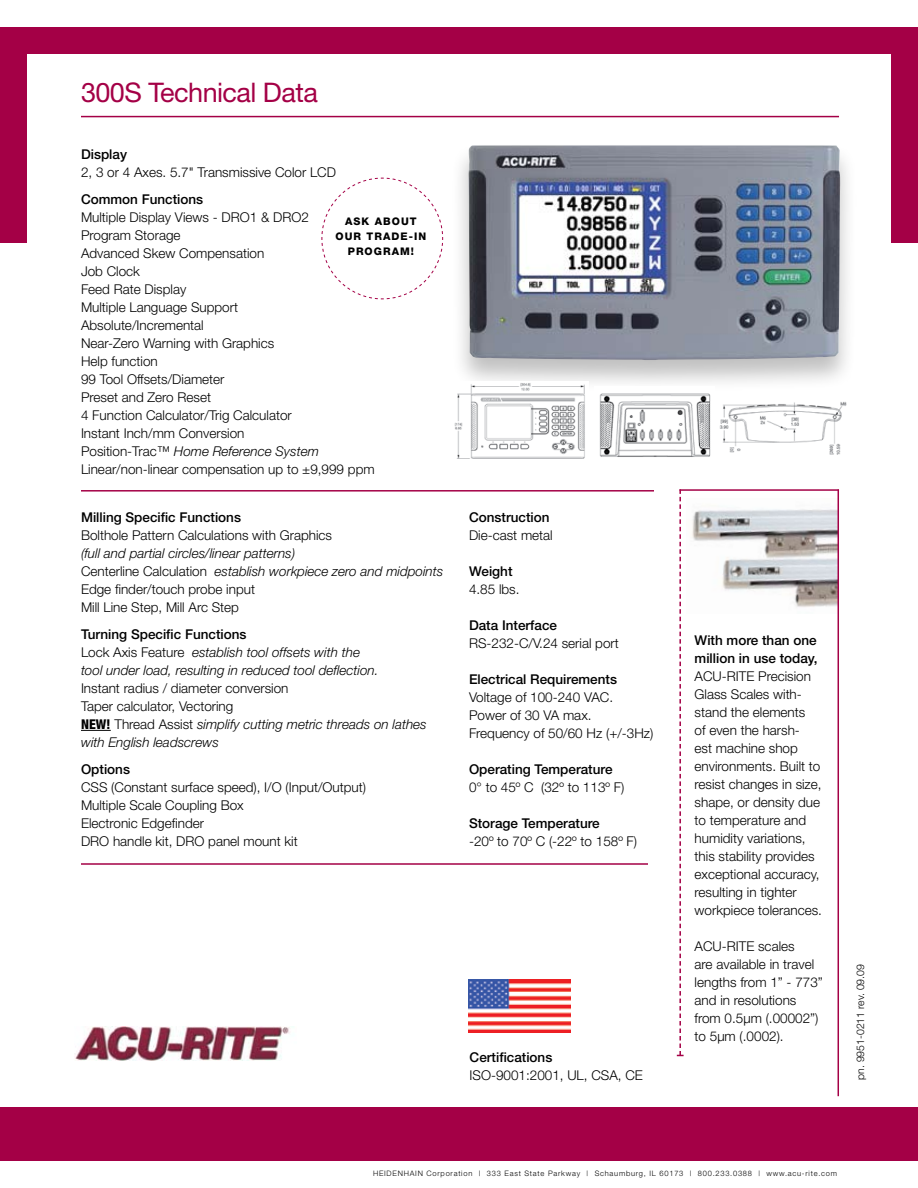
<style>
.page{position:relative;width:918px;height:1188px;background:#fff}
.page>*{position:absolute;margin:0;border:0;box-sizing:border-box;transform-origin:0 0}
.t1{font:27px "Helvetica Neue";letter-spacing:-.02em;color:#a40046}
.t2{font:300 13.5px/18px "Helvetica Neue";color:#000}
.t3{font:italic 300 13.5px/18px "Helvetica Neue";color:#000}
.t4{font:500 13.5px/18px "Helvetica Neue";color:#000}
.t5{font:800 10.5px/15px "Helvetica Neue";letter-spacing:.1em;color:#000;text-align:center}
.t6{font:300 10.5px "Helvetica Neue";color:#000}
.t7{font:300 7.5px "Helvetica Neue";letter-spacing:.1em;color:#000}
.s1{font-style:italic}
.s2{font-style:normal}
.s3{font-weight:500;font-style:normal}
.s4{font-weight:800;font-stretch:condensed}
</style>
<div class="page">
<div style="left:0;top:27px;width:918px;height:216px;background:#a40046"></div>
<div style="left:0;top:1107px;width:918px;height:54px;background:#a40046"></div>
<div style="left:27px;top:54px;width:864px;height:999px;background:#fff"></div>
<hr style="left:81px;top:116px;width:758px;height:1px;background:#a40046">
<hr style="left:81px;top:863px;width:567px;height:2px;background:#a40046">
<img style="left:468px;top:980px;width:103px;height:53px">
<svg style="left:321px;top:177px;width:122px;height:123px"></svg>
<img style="left:692px;top:498px;width:146px;height:115px">
<hr style="left:838px;top:490px;width:1px;height:606px;background:#a40046">
<hr style="left:679px;top:489px;width:160px;height:2px;background:#a40046">
<svg style="left:677px;top:489px;width:7px;height:567px"></svg>
<div style="left:449px;top:141px;width:450px;height:311px;background:#000;opacity:.25"></div>
<img style="left:467px;top:146px;width:374px;height:214px">
<hr style="left:81px;top:490px;width:573px;height:2px;background:#a40046">
<hr style="left:81px;top:730px;width:30px;height:1px;background:#000">
<img style="left:453px;top:381px;width:135px;height:78px">
<img style="left:595px;top:386px;width:120px;height:71px">
<img style="left:716px;top:399px;width:134px;height:56px">
<img style="left:74px;top:1026px;width:223px;height:34px">
<h1 class="t1" style="left:81px;top:77px;width:238px">300S Technical Data</h1>
<p class="t4" style="left:81px;top:145px;width:48px">Display</p>
<p class="t2" style="left:81px;top:163px;width:257px">2, 3 or 4 Axes. 5.7" Transmissive Color LCD</p>
<p class="t4" style="left:81px;top:190px;width:124px">Common Functions</p>
<p class="t2" style="left:81px;top:208px;width:295px">Multiple Display Views - DRO1 &amp; DRO2<br>Program Storage<br>Advanced Skew Compensation<br>Job Clock<br>Feed Rate Display<br>Multiple Language Support<br>Absolute/Incremental<br>Near-Zero Warning with Graphics<br>Help function<br>99 Tool Offsets/Diameter<br>Preset and Zero Reset<br>4 Function Calculator/Trig Calculator<br>Instant Inch/mm Conversion<br>Position-Trac™ <span class="s1">Home Reference System<br></span>Linear/non-linear compensation up to ±9,999 ppm</p>
<p class="t5" style="left:336px;top:214px;width:92px">ASK ABOUT<br>OUR TRADE-IN<br>PROGRAM!</p>
<p class="t4" style="left:81px;top:508px;width:162px">Milling Specific Functions</p>
<p class="t2" style="left:81px;top:526px;width:253px">Bolthole Pattern Calculations with Graphics</p>
<p class="t3" style="left:81px;top:544px;width:364px">(full and partial circles/linear patterns)<br><span class="s2">Centerline Calculation</span> establish workpiece zero and midpoints <span class="s2">Edge finder/touch probe input<br>Mill Line Step, Mill Arc Step</span></p>
<p class="t3" style="left:81px;top:625px;width:299px"><span class="s3">Turning Specific Functions<br></span><span class="s2">Lock Axis Feature</span> establish tool offsets with the tool under load, resulting in reduced tool deflection.</p>
<p class="t2" style="left:81px;top:679px;width:347px">Instant radius / diameter conversion<br>Taper calculator, Vectoring<br><span class="s4">New!</span> Thread Assist <span class="s1">simplify cutting metric threads on lathes with English leadscrews</span></p>
<p class="t4" style="left:81px;top:760px;width:51px">Options</p>
<p class="t2" style="left:81px;top:778px;width:287px">CSS (Constant surface speed), I/O (Input/Output)<br>Multiple Scale Coupling Box<br>Electronic Edgefinder<br>DRO handle kit, DRO panel mount kit</p>
<p class="t4" style="left:469px;top:508px;width:82px">Construction</p>
<p class="t2" style="left:469px;top:526px;width:85px">Die-cast metal</p>
<p class="t4" style="left:469px;top:562px;width:45px">Weight</p>
<p class="t2" style="left:469px;top:580px;width:52px">4.85 lbs.</p>
<p class="t4" style="left:469px;top:616px;width:90px">Data Interface</p>
<p class="t2" style="left:469px;top:634px;width:151px">RS-232-C/V.24 serial port</p>
<p class="t4" style="left:469px;top:670px;width:150px">Electrical Requirements</p>
<p class="t2" style="left:469px;top:688px;width:186px">Voltage of 100-240 VAC.<br>Power of 30 VA max.<br>Frequency of 50/60 Hz (+/-3Hz)</p>
<p class="t4" style="left:469px;top:760px;width:145px">Operating Temperature</p>
<p class="t2" style="left:469px;top:778px;width:157px">0° to 45º C (32º to 113º F)</p>
<p class="t4" style="left:469px;top:814px;width:132px">Storage Temperature</p>
<p class="t2" style="left:469px;top:832px;width:170px">-20º to 70º C (-22º to 158º F)</p>
<p class="t4" style="left:470px;top:1048px;width:84px">Certifications</p>
<p class="t2" style="left:470px;top:1066px;width:175px">ISO-9001:2001, UL, CSA, CE</p>
<p class="t4" style="left:695px;top:631px;width:124px">With more than one million in use today,</p>
<p class="t2" style="left:695px;top:667px;width:129px">ACU-RITE Precision<br>Glass Scales with&shy;stand the elements<br>of even the harsh-<br>est machine shop environments. Built to resist changes in size, shape, or density due to temperature and humidity variations, this stability provides exceptional accuracy, resulting in tighter workpiece tolerances.</p>
<p class="t2" style="left:695px;top:937px;width:130px">ACU-RITE scales<br>are available in travel lengths from 1” - 773” and in resolutions from 0.5µm (.00002”) to 5µm (.0002).</p>
<p class="t6" style="left:854px;top:1080px;width:117px;rotate:-90deg">pn. 9951-0211 rev. 09.09</p>
<p class="t7" style="left:373px;top:1168px;width:465px">HEIDENHAIN Corporation | 333 East State Parkway | Schaumburg, IL 60173 | 800.233.0388 | www.acu-rite.com</p>
</div>
